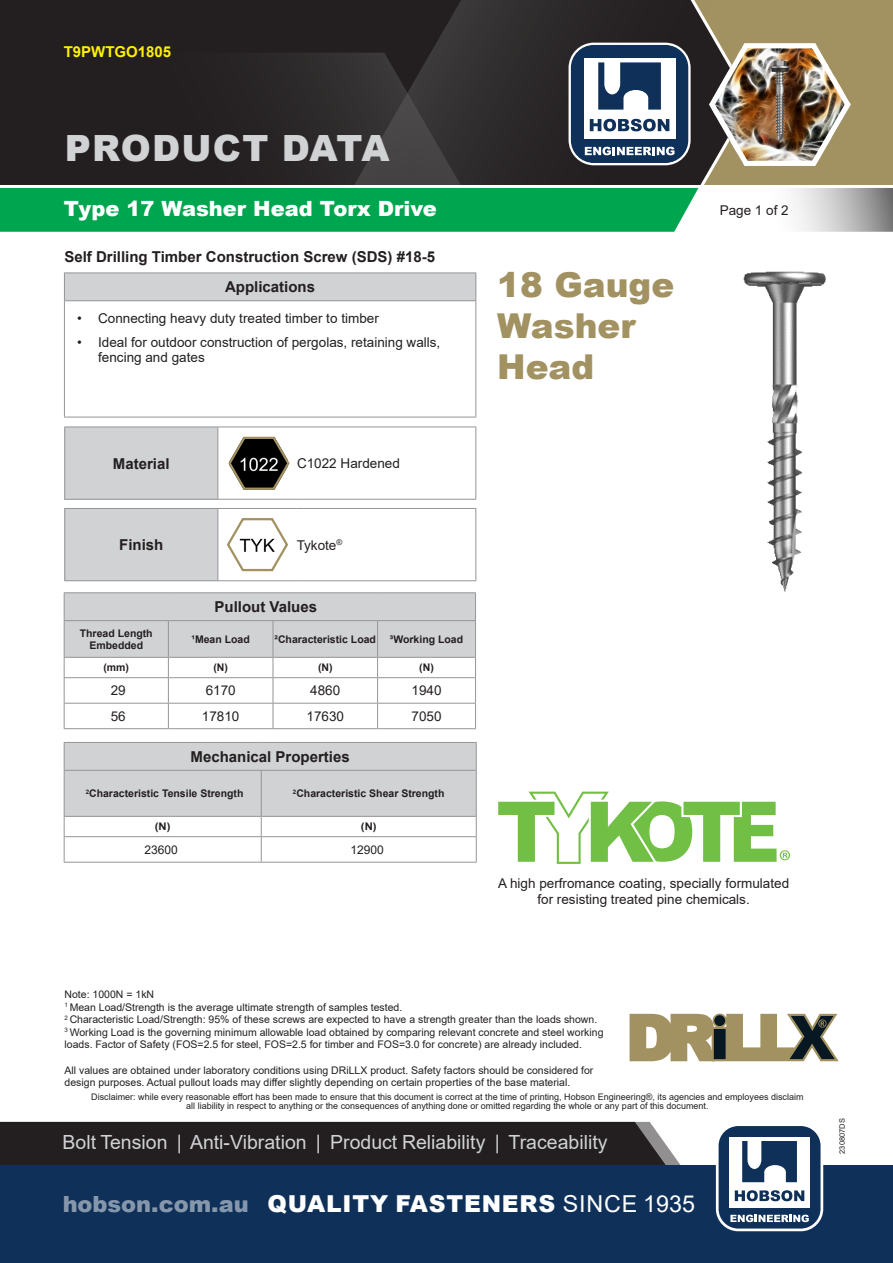
<style>
.page{position:relative;width:893px;height:1263px;background:#fff}
.page>*{position:absolute;margin:0;border:0;box-sizing:border-box;transform-origin:0 0}
.t1{font:900 36.15px "Arial";letter-spacing:.035em;color:#d1d2d4}
.t2{font:900 34.2px/41.1px "Arial";color:#a29161}
.t3{font:900 23.25px "Arial";letter-spacing:.035em;color:#fff}
.t4{font:900 21px "Arial";color:#fff}
.t5{font:19.5px "Arial";color:#d1d2d4}
.Prices{font:700 15px "Arial";color:#231f20}
.t6{font:700 15px "Arial";color:#fff101}
.Prices-2{font:13.5px/15px "Arial";color:#231f20}
.Prices-3{font:12px "Arial";color:#231f20}
.t7{font:10.5px/12.6px "Arial";color:#231f20}
.Prices-4{font:700 10.5px/12.6px "Arial";color:#231f20;text-align:center}
.Prices-5{font:700 10.5px "Arial";color:#231f20;scale:1.08 1}
.t8{font:9px/9px "Arial";color:#231f20;text-align:center}
.t9{font:7.5px "Arial";color:#231f20}
.s1{font-size:22.5px}
.s2{font-weight:400}
</style>
<div class="page">
<div style="left:0;top:1122px;width:681px;height:43px;background:#231f20"></div>
<div style="left:0;top:1165px;width:893px;height:98px;background:#0f3159"></div>
<svg style="left:720px;top:1127px;width:102px;height:103px"></svg>
<div style="left:716px;top:1123px;width:107px;height:108px;border:3px solid #fff;border-radius:21px"></div>
<svg style="left:0;top:0;width:893px;height:232px;background:#465a4a"></svg>
<img style="left:769px;top:61px;width:16px;height:82px">
<svg style="left:630px;top:1013px;width:209px;height:48px"></svg>
<div style="left:65px;top:508px;width:153px;height:73px;background:#d1d2d4"></div>
<hr style="left:64px;top:508px;width:154px;height:1px;background:#939598">
<hr style="left:64px;top:509px;width:1px;height:71px;background:#939598">
<hr style="left:64px;top:580px;width:154px;height:1px;background:#939598">
<svg style="left:218px;top:508px;width:258px;height:73px"></svg>
<div style="left:65px;top:427px;width:153px;height:72px;background:#d1d2d4"></div>
<hr style="left:64px;top:427px;width:154px;height:1px;background:#939598">
<hr style="left:64px;top:427px;width:1px;height:72px;background:#939598">
<hr style="left:217px;top:427px;width:1px;height:72px;background:#939598">
<hr style="left:64px;top:499px;width:154px;height:1px;background:#939598">
<hr style="left:218px;top:499px;width:79px;height:1px;background:#939598">
<hr style="left:297px;top:499px;width:179px;height:1px;background:#939598">
<svg style="left:218px;top:427px;width:258px;height:72px"></svg>
<hr style="left:64px;top:592px;width:104px;height:1px;background:#939598">
<hr style="left:168px;top:592px;width:105px;height:1px;background:#939598">
<hr style="left:273px;top:592px;width:105px;height:1px;background:#939598">
<hr style="left:378px;top:592px;width:98px;height:1px;background:#939598">
<svg style="left:64px;top:593px;width:412px;height:135px"></svg>
<hr style="left:64px;top:728px;width:104px;height:1px;background:#939598">
<hr style="left:168px;top:728px;width:105px;height:1px;background:#939598">
<hr style="left:273px;top:728px;width:105px;height:1px;background:#939598">
<hr style="left:378px;top:728px;width:98px;height:1px;background:#939598">
<svg style="left:64px;top:742px;width:413px;height:120px"></svg>
<hr style="left:64px;top:862px;width:197px;height:1px;background:#939598">
<hr style="left:261px;top:862px;width:216px;height:1px;background:#939598">
<img style="left:743px;top:271px;width:83px;height:321px">
<div style="left:64px;top:273px;width:412px;height:28px;background:#d1d2d4"></div>
<hr style="left:64px;top:273px;width:412px;height:1px;background:#939598">
<svg style="left:64px;top:273px;width:1px;height:27px"></svg>
<svg style="left:475px;top:273px;width:1px;height:27px"></svg>
<hr style="left:64px;top:300px;width:412px;height:1px;background:#939598">
<hr style="left:64px;top:301px;width:1px;height:116px;background:#939598">
<hr style="left:475px;top:301px;width:1px;height:116px;background:#939598">
<hr style="left:64px;top:417px;width:412px;height:1px;background:#939598">
<svg style="left:498px;top:792px;width:292px;height:72px"></svg>
<h3 class="t6" style="left:64px;top:41px;width:109px">T9PWTGO1805</h3>
<h1 class="t1" style="left:65px;top:121px;width:326px">PRODUCT DATA</h1>
<h3 class="t4" style="left:64px;top:194px;width:375px">Type 17 Washer Head Torx Drive</h3>
<p class="Prices" style="left:64px;top:246px;width:372px">Self Drilling Timber Construction Screw (SDS) #18-5</p>
<p class="Prices" style="left:225px;top:276px;width:92px">Applications</p>
<p class="Prices-2" style="left:77px;top:311px;width:303px">• Connecting heavy duty treated timber to timber</p>
<p class="Prices-2" style="left:98px;top:334px;width:344px;text-indent:-21px">• Ideal for outdoor construction of pergolas, retaining walls, fencing and gates</p>
<p class="Prices" style="left:113px;top:453px;width:58px">Material</p>
<p class="Prices-2" style="left:297px;top:456px;width:104px">C1022 Hardened</p>
<p class="Prices" style="left:119px;top:534px;width:46px">Finish</p>
<p class="Prices-2" style="left:297px;top:537px;width:47px">Tykote<sup>®</sup></p>
<p class="Prices" style="left:214px;top:596px;width:104px">Pullout Values</p>
<p class="Prices-4" style="left:80px;top:627px;width:74px">Thread Length<br>Embedded</p>
<p class="Prices-4" style="left:192px;top:633px;width:60px">¹Mean Load</p>
<p class="Prices-4" style="left:275px;top:633px;width:103px">²Characteristic Load</p>
<p class="Prices-4" style="left:390px;top:633px;width:75px">³Working Load</p>
<p class="Prices-4" style="left:103px;top:661px;width:27px">(mm)</p>
<p class="Prices-4" style="left:213px;top:661px;width:16px">(N)</p>
<p class="Prices-4" style="left:318px;top:661px;width:16px">(N)</p>
<p class="Prices-4" style="left:419px;top:661px;width:16px">(N)</p>
<p class="Prices-2" style="left:111px;top:683px;width:17px">29</p>
<p class="Prices-2" style="left:206px;top:683px;width:32px">6170</p>
<p class="Prices-2" style="left:310px;top:683px;width:32px">4860</p>
<p class="Prices-2" style="left:412px;top:683px;width:32px">1940</p>
<p class="Prices-2" style="left:111px;top:708px;width:17px">56</p>
<p class="Prices-2" style="left:202px;top:708px;width:39px">17810</p>
<p class="Prices-2" style="left:307px;top:708px;width:39px">17630</p>
<p class="Prices-2" style="left:412px;top:708px;width:32px">7050</p>
<p class="Prices" style="left:191px;top:746px;width:161px">Mechanical Properties</p>
<p class="Prices-4" style="left:86px;top:787px;width:159px"><sup>2</sup>Characteristic Tensile Strength</p>
<p class="Prices-4" style="left:293px;top:787px;width:153px"><sup>2</sup>Characteristic Shear Strength</p>
<p class="Prices-5" style="left:155px;top:819px;width:16px">(N)</p>
<p class="Prices-5" style="left:361px;top:819px;width:16px">(N)</p>
<p class="Prices-3" style="left:144px;top:841px;width:35px">23600</p>
<p class="Prices-3" style="left:351px;top:841px;width:35px">12900</p>
<p class="t2" style="left:497px;top:263px;width:178px">18 Gauge<br>Washer<br>Head</p>
<p class="Prices-2" style="left:720px;top:202px;width:71px">Page 1 of 2</p>
<p class="Prices-2" style="left:498px;top:875px;width:293px;line-height:16.2px;text-align:center">A high perfromance coating, specially formulated for resisting treated pine chemicals.</p>
<p class="t7" style="left:65px;top:988px;width:540px">Note: 1000N = 1kN<br><sup>1</sup> Mean Load/Strength is the average ultimate strength of samples tested.<br><sup>2</sup> Characteristic Load/Strength: 95% of these screws are expected to have a strength greater than the loads shown.<br><sup>3</sup> Working Load is the governing minimum allowable load obtained by comparing relevant concrete and steel working loads. Factor of Safety (FOS=2.5 for steel, FOS=2.5 for timber and FOS=3.0 for concrete) are already included.</p>
<p class="t7" style="left:65px;top:1063px;width:530px">All values are obtained under laboratory conditions using DRiLLX product. Safety factors should be considered for design purposes. Actual pullout loads may differ slightly depending on certain properties of the base material.</p>
<p class="t8" style="left:91px;top:1092px;width:714px">Disclaimer: while every reasonable effort has been made to ensure that this document is correct at the time of printing, Hobson Engineering®, its agencies and employees disclaim all liability in respect to anything or the consequences of anything done or omitted regarding the whole or any part of this document.</p>
<h3 class="t5" style="left:63px;top:1129px;width:546px">Bolt Tension | Anti-Vibration | Product Reliability | Traceability</h3>
<h3 class="t3" style="left:63px;top:1187px;width:634px"><span class="s1">hobson.com.au</span> QUALITY FASTENERS <span class="s2">SINCE 1935</span></h3>
<p class="t9" style="left:837px;top:1154px;width:37px;rotate:-90deg">230807DS</p>
</div>
